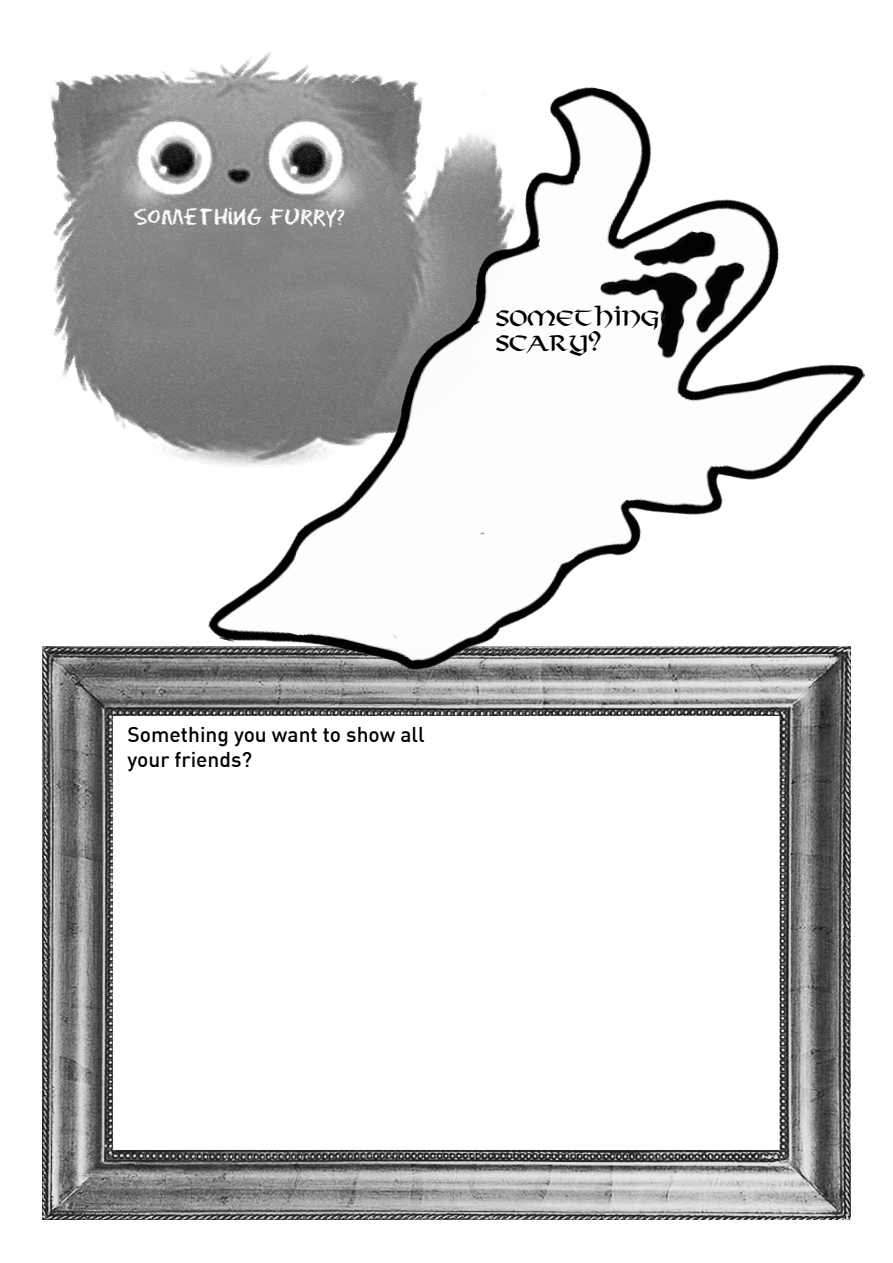
<style>
.page{position:relative;width:893px;height:1263px;background:#fff}
.page>*{position:absolute;margin:0;border:0;box-sizing:border-box;transform-origin:0 0}
.t1{font:500 21px/25.2px "DIN";color:#000}
.t2{font:21px "Eraser";color:#fff}
.t3{font:21px/25.2px "Viking";color:#000}
</style>
<div class="page">
<img style="left:50px;top:69px;width:156px;height:394px">
<img style="left:43px;top:646px;width:807px;height:574px">
<img style="left:206px;top:51px;width:659px;height:723px">
<p class="t2" style="left:134px;top:205px;width:213px">SOMETHING FURRY?</p>
<p class="t3" style="left:495px;top:305px;width:165px">Something scary?</p>
<p class="t1" style="left:128px;top:721px;width:298px">Something you want to show all your friends?</p>
</div>
